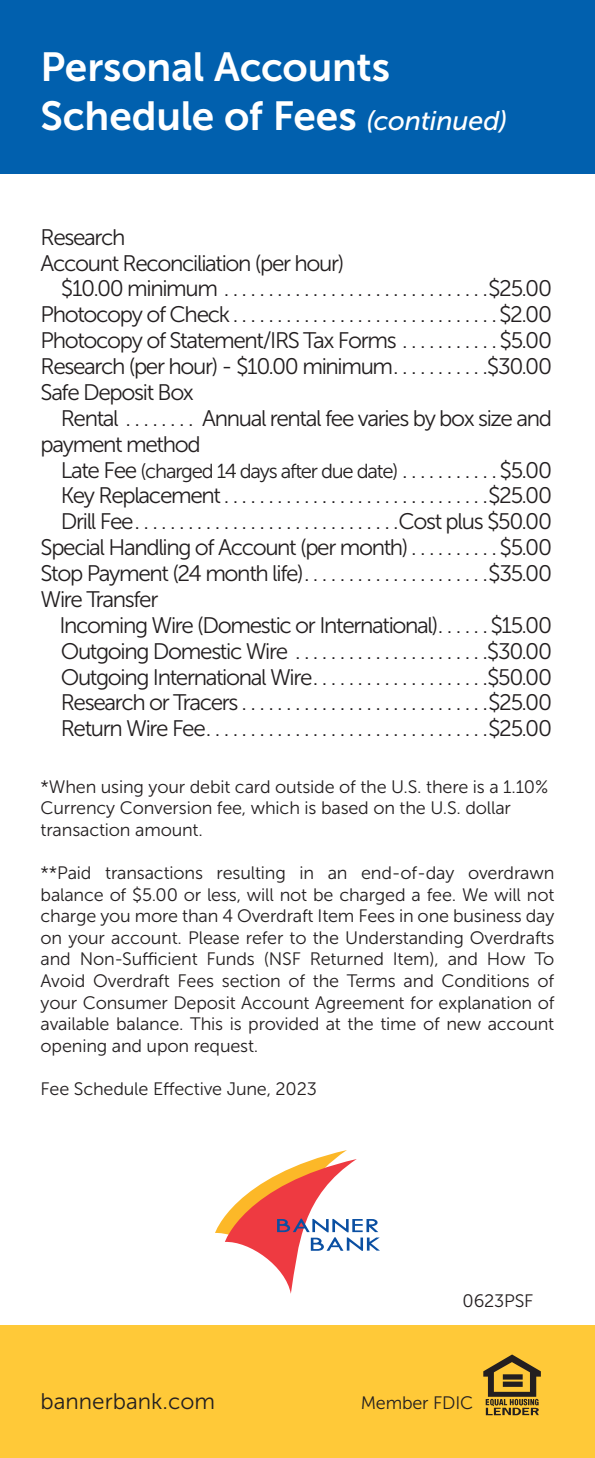
<style>
.page{position:relative;width:595px;height:1458px;background:#fff}
.page>*{position:absolute;margin:0;border:0;box-sizing:border-box;transform-origin:0 0}
.Head{font:40.5px/48.6px "Museo Sans 700";letter-spacing:-.005em;color:#fff}
.t1{font:22.5px/25.9px "Museo Sans 300";letter-spacing:-.06em;color:#231f20}
.t2{font:22.5px "Museo Sans 300";color:#231f20}
.t3{font:20.25px "Museo Sans 300";letter-spacing:-.06em;color:#231f20}
.Footnote{font:18px/21.6px "Museo Sans 300";letter-spacing:-.01em;color:#231f20}
.s1{font-family:"Museo Sans 500";font-style:italic;font-size:27px}
.s2{font-size:22.5px}
</style>
<div class="page">
<div style="left:0;top:0;width:594px;height:173px;background:#0160ae"></div>
<div style="left:0;top:1325px;width:594px;height:133px;background:#ffc938"></div>
<svg style="left:215px;top:1150px;width:164px;height:144px"></svg>
<svg style="left:483px;top:1355px;width:57px;height:60px"></svg>
<h1 class="Head" style="left:40px;top:43px;width:467px">Personal Accounts<br>Schedule of Fees <span class="s1">(continued)</span></h1>
<p class="t1" style="left:40px;top:224px;width:86px">Research</p>
<p class="t1" style="left:40px;top:250px;width:305px">Account Reconciliation (per hour)</p>
<p class="t1" style="left:61px;top:276px;width:492px">$10.00 minimum . . . . . . . . . . . . . . . . . . . . . . . . . . . . . $25.00</p>
<p class="t1" style="left:40px;top:302px;width:512px">Photocopy of Check . . . . . . . . . . . . . . . . . . . . . . . . . . . . . $2.00</p>
<p class="t1" style="left:40px;top:328px;width:512px">Photocopy of Statement/IRS Tax Forms . . . . . . . . . . $5.00</p>
<p class="t1" style="left:40px;top:354px;width:512px">Research (per hour) - $10.00 minimum . . . . . . . . . . $30.00</p>
<p class="t1" style="left:40px;top:379px;width:155px">Safe Deposit Box</p>
<p class="t1" style="left:41px;top:405px;width:512px;text-indent:20px">Rental . . . . . . . . Annual rental fee varies by box size and payment method</p>
<p class="t3" style="left:61px;top:460px;width:492px"><span class="s2">Late Fee</span> (charged 14 days after due date) <span class="s2">. . . . . . . . . . $5.00</span></p>
<p class="t1" style="left:61px;top:483px;width:492px">Key Replacement . . . . . . . . . . . . . . . . . . . . . . . . . . . . . $25.00</p>
<p class="t1" style="left:61px;top:509px;width:492px">Drill Fee . . . . . . . . . . . . . . . . . . . . . . . . . . . . . Cost plus $50.00</p>
<p class="t1" style="left:40px;top:535px;width:512px">Special Handling of Account (per month) . . . . . . . . . $5.00</p>
<p class="t1" style="left:40px;top:561px;width:512px">Stop Payment (24 month life) . . . . . . . . . . . . . . . . . . . . $35.00</p>
<p class="t1" style="left:40px;top:586px;width:119px">Wire Transfer</p>
<p class="t1" style="left:59px;top:612px;width:493px">Incoming Wire (Domestic or International) . . . . . $15.00</p>
<p class="t1" style="left:61px;top:638px;width:492px">Outgoing Domestic Wire . . . . . . . . . . . . . . . . . . . . . $30.00</p>
<p class="t1" style="left:61px;top:664px;width:492px">Outgoing International Wire . . . . . . . . . . . . . . . . . . . $50.00</p>
<p class="t1" style="left:61px;top:690px;width:492px">Research or Tracers . . . . . . . . . . . . . . . . . . . . . . . . . . . $25.00</p>
<p class="t1" style="left:61px;top:716px;width:492px">Return Wire Fee . . . . . . . . . . . . . . . . . . . . . . . . . . . . . . . $25.00</p>
<p class="Footnote" style="left:40px;top:776px;width:508px">*When using your debit card outside of the U.S. there is a 1.10%<br>Currency Conversion fee, which is based on the U.S. dollar transaction amount.</p>
<p class="Footnote" style="left:40px;top:862px;width:515px;text-align:justify">**Paid transactions resulting in an end-of-day overdrawn balance of $5.00 or less, will not be charged a fee. We will not charge you more than 4 Overdraft Item Fees in one business day on your account. Please refer to the Understanding Overdrafts and Non-Sufficient Funds (NSF Returned Item), and How To Avoid Overdraft Fees section of the Terms and Conditions of your Consumer Deposit Account Agreement for explanation of available balance. This is provided at the time of new account opening and upon request.</p>
<p class="Footnote" style="left:40px;top:1078px;width:277px">Fee Schedule Effective June, 2023</p>
<p class="Footnote" style="left:462px;top:1290px;width:72px">0623PSF</p>
<p class="t2" style="left:40px;top:1389px;width:176px">bannerbank.com</p>
<p class="Footnote" style="left:360px;top:1393px;width:114px">Member FDIC</p>
</div>
